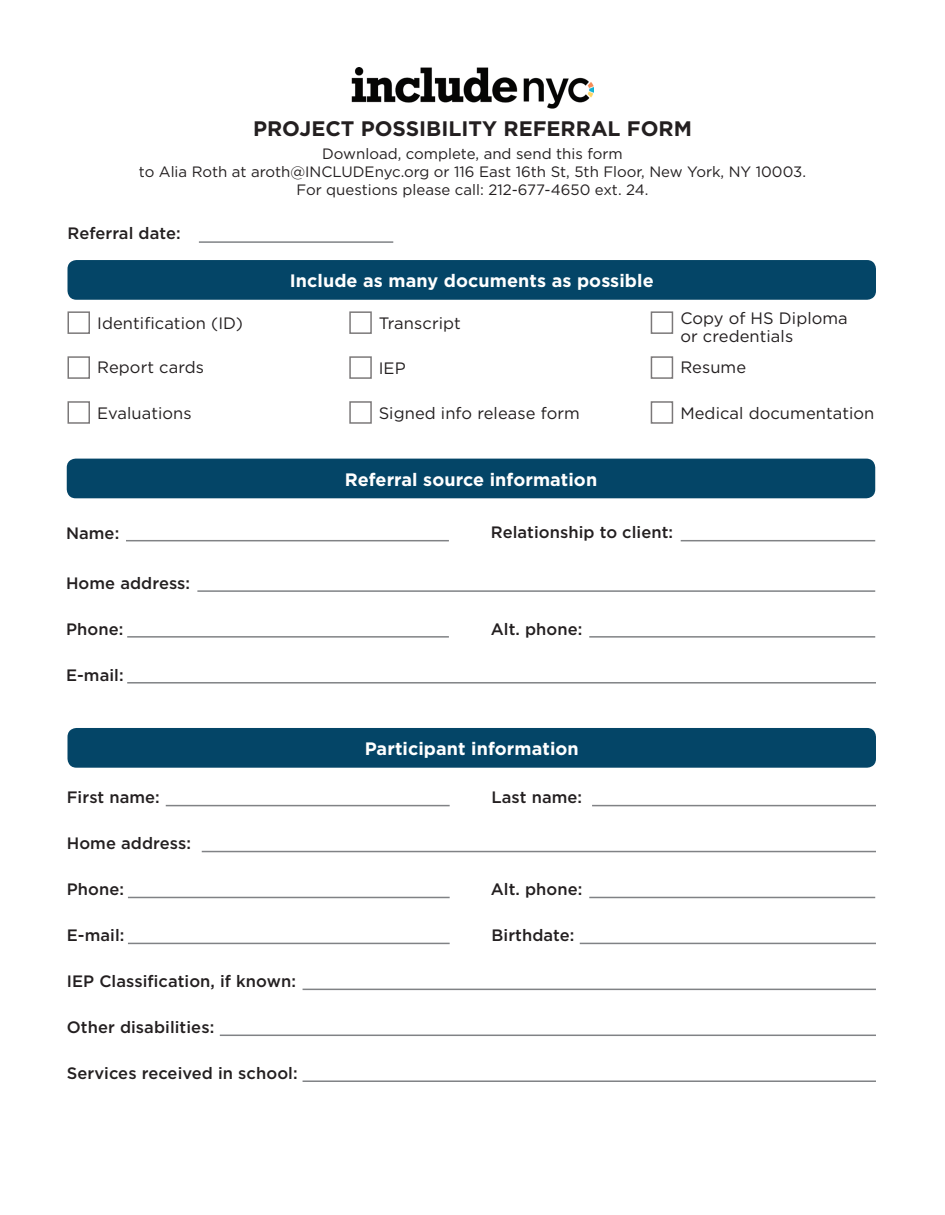
<style>
.page{position:relative;width:945px;height:1215px;background:#fff}
.page>*{position:absolute;margin:0;border:0;box-sizing:border-box;transform-origin:0 0}
.t1{font:700 21px "Gotham";color:#231f20}
.t2{font:700 18px "Gotham";letter-spacing:.005em;color:#fff}
.t3{font:500 16.5px "Gotham";letter-spacing:.005em;color:#231f20}
.t4{font:16.5px "Gotham";letter-spacing:.005em;color:#231f20}
.t5{font:15px/18px "Gotham";color:#231f20;text-align:center}
</style>
<div class="page">
<img style="left:351px;top:68px;width:243px;height:41px">
<hr style="left:199px;top:241px;width:194px;height:2px;background:#808285">
<hr style="left:166px;top:805px;width:284px;height:1px;background:#808285">
<hr style="left:126px;top:540px;width:323px;height:1px;background:#808285">
<hr style="left:128px;top:897px;width:322px;height:1px;background:#808285">
<hr style="left:127px;top:636px;width:322px;height:2px;background:#808285">
<hr style="left:128px;top:943px;width:322px;height:1px;background:#808285">
<hr style="left:127px;top:682px;width:749px;height:2px;background:#808285">
<hr style="left:202px;top:851px;width:674px;height:1px;background:#808285">
<hr style="left:303px;top:989px;width:573px;height:1px;background:#808285">
<hr style="left:220px;top:1035px;width:656px;height:1px;background:#808285">
<hr style="left:303px;top:1080px;width:573px;height:2px;background:#808285">
<hr style="left:197px;top:590px;width:678px;height:2px;background:#808285">
<hr style="left:592px;top:805px;width:284px;height:1px;background:#808285">
<hr style="left:681px;top:540px;width:194px;height:1px;background:#808285">
<hr style="left:589px;top:636px;width:286px;height:2px;background:#808285">
<hr style="left:589px;top:897px;width:286px;height:1px;background:#808285">
<hr style="left:580px;top:943px;width:296px;height:1px;background:#808285">
<div style="left:68px;top:728px;width:808px;height:40px;background:#044567;border-radius:9px"></div>
<div style="left:67px;top:459px;width:808px;height:39px;background:#044567;border-radius:9px"></div>
<div style="left:68px;top:260px;width:808px;height:40px;background:#044567;border-radius:9px"></div>
<p class="t1" style="left:253px;top:114px;width:440px">PROJECT POSSIBILITY REFERRAL FORM</p>
<p class="t5" style="left:139px;top:144px;width:669px">Download, complete, and send this form<br>to Alia Roth at aroth@INCLUDEnyc.org or 116 East 16th St, 5th Floor, New York, NY 10003.</p>
<p class="t5" style="left:296px;top:180px;width:354px">For questions please call: 212-677-4650 ext. 24.</p>
<p class="t3" style="left:68px;top:222px;width:115px">Referral date:</p>
<p class="t4" style="left:97px;top:313px;width:147px">Identification (ID)</p>
<p class="t4" style="left:97px;top:356px;width:108px">Report cards</p>
<p class="t4" style="left:97px;top:403px;width:96px">Evaluations</p>
<p class="t3" style="left:66px;top:522px;width:55px">Name:</p>
<p class="t3" style="left:66px;top:572px;width:126px">Home address:</p>
<p class="t3" style="left:66px;top:618px;width:59px">Phone:</p>
<p class="t3" style="left:66px;top:664px;width:59px">E-mail:</p>
<p class="t2" style="left:290px;top:269px;width:365px">Include as many documents as possible</p>
<p class="t4" style="left:379px;top:313px;width:84px">Transcript</p>
<p class="t4" style="left:379px;top:358px;width:29px">IEP</p>
<p class="t4" style="left:379px;top:403px;width:203px">Signed info release form</p>
<p class="t4" style="left:680px;top:307px;width:169px">Copy of HS Diploma</p>
<p class="t4" style="left:680px;top:325px;width:114px">or credentials</p>
<p class="t4" style="left:680px;top:356px;width:67px">Resume</p>
<p class="t4" style="left:680px;top:403px;width:196px">Medical documentation</p>
<p class="t2" style="left:345px;top:467px;width:254px">Referral source information</p>
<p class="t3" style="left:491px;top:522px;width:184px">Relationship to client:</p>
<p class="t3" style="left:491px;top:618px;width:93px">Alt. phone:</p>
<p class="t3" style="left:67px;top:787px;width:95px">First name:</p>
<p class="t3" style="left:67px;top:833px;width:126px">Home address:</p>
<p class="t3" style="left:67px;top:879px;width:59px">Phone:</p>
<p class="t3" style="left:67px;top:925px;width:59px">E-mail:</p>
<p class="t3" style="left:67px;top:971px;width:231px">IEP Classification, if known:</p>
<p class="t3" style="left:67px;top:1016px;width:149px">Other disabilities:</p>
<p class="t3" style="left:67px;top:1062px;width:232px">Services received in school:</p>
<p class="t2" style="left:365px;top:737px;width:216px">Participant information</p>
<p class="t3" style="left:492px;top:787px;width:92px">Last name:</p>
<p class="t3" style="left:491px;top:879px;width:93px">Alt. phone:</p>
<p class="t3" style="left:492px;top:925px;width:84px">Birthdate:</p>
</div>
